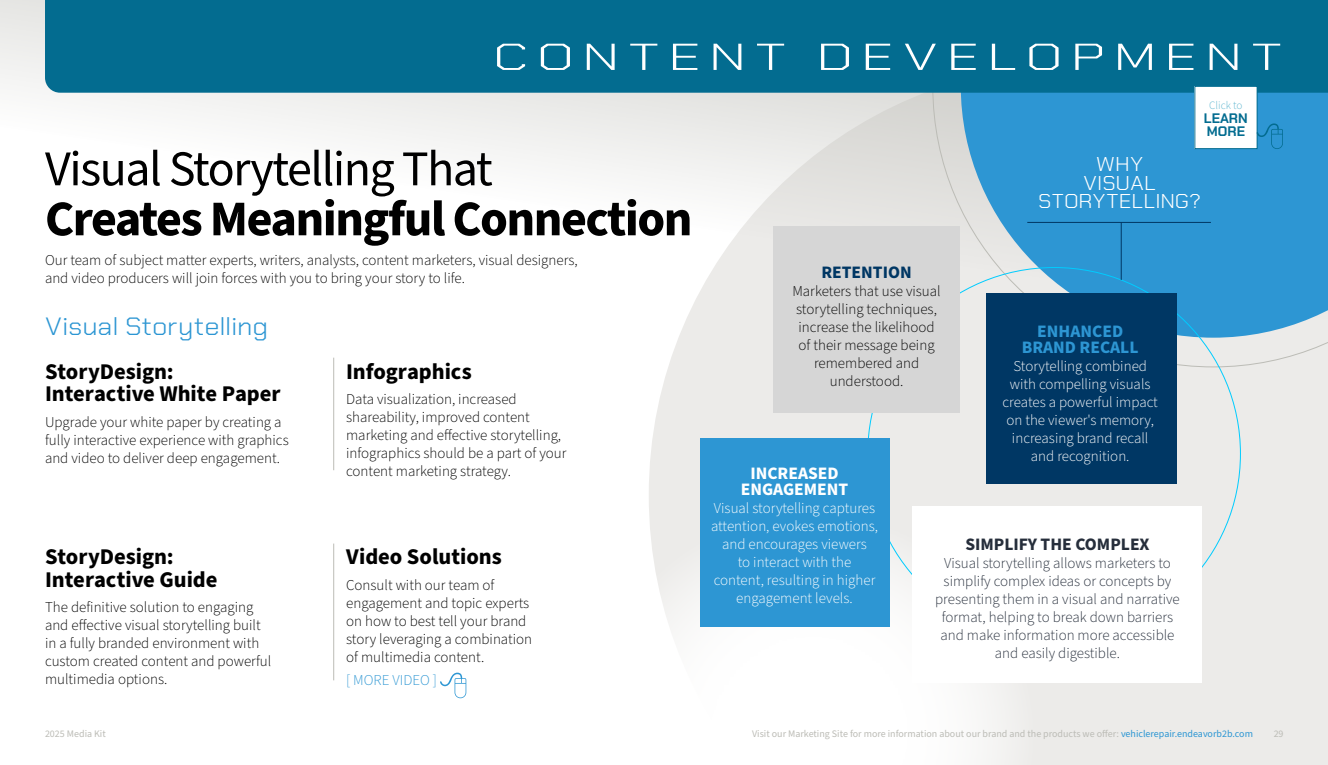
<style>
.page{position:relative;width:1328px;height:765px;background:#fff}
.page>*{position:absolute;margin:0;border:0;box-sizing:border-box;transform-origin:0 0}
.t1{font:700 50px "Source Sans Pro";letter-spacing:-.03em;color:#000}
.t2{font:50px "Source Sans Pro";letter-spacing:-.03em;color:#000}
.t3{font:300 37.5px "Chakra Petch";letter-spacing:.15em;color:#fff;scale:1.5 1}
.t4{font:300 25px "Chakra Petch";letter-spacing:-.005em;color:#2d96d3;scale:1.1 1}
.t5{font:700 22.5px/22.5px "Source Sans Pro";letter-spacing:-.005em;color:#000}
.t6{font:300 20px/18.8px "Chakra Petch";letter-spacing:.005em;color:#fff;text-align:center;scale:1.1 1}
.t7{font:700 17.5px/16px "Source Sans Pro";color:#fff;text-align:center}
.t8{font:700 17.5px/16px "Source Sans Pro";color:#2d96d3;text-align:center}
.t9{font:700 17.5px "Source Sans Pro";color:#262e3b}
.t10{font:700 17.5px "Source Sans Pro";color:#003764}
.t11{font:300 15px/18px "Source Sans Pro";color:#000}
.t12{font:300 15px/18px "Source Sans Pro";color:#fff;text-align:center}
.t13{font:300 15px/18px "Source Sans Pro";color:#262e3b;text-align:center}
.t14{font:300 15px "Source Sans Pro";color:#2d96d3}
.t15{font:700 13.75px/13.4px "Chakra Petch";color:#036c90}
.t16{font:300 11.25px "Source Sans Pro";color:#5cb5cf}
.t17{font:10px "Source Sans Pro";color:#bcbcb6}
.s1{color:#2d96d3}
</style>
<div class="page">
<div style="left:649px;top:321px;width:679px;height:444px;background:#ecebe9"></div>
<svg style="left:649px;top:511px;width:387px;height:254px"></svg>
<svg style="left:0;top:0;width:932px;height:321px"></svg>
<svg style="left:932px;top:93px;width:396px;height:274px;background:#53a6d6"></svg>
<svg style="left:440px;top:673px;width:26px;height:25px"></svg>
<div style="left:773px;top:227px;width:186px;height:186px;background:#d6d6d6"></div>
<div style="left:700px;top:438px;width:189px;height:189px;background:#2d96d3"></div>
<div style="left:986px;top:293px;width:190px;height:190px;background:#003764"></div>
<div style="left:45px;top:0;width:1283px;height:93px;background:#036c90"></div>
<hr style="left:333px;top:358px;width:1px;height:112px;background:#bcbcb6">
<hr style="left:333px;top:544px;width:1px;height:136px;background:#bcbcb6">
<div style="left:912px;top:506px;width:289px;height:177px;background:#fff"></div>
<hr style="left:1120px;top:222px;width:1px;height:58px;background:#003764">
<hr style="left:1027px;top:222px;width:183px;height:1px;background:#003764">
<div style="left:1194px;top:86px;width:63px;height:63px;background:#fff"></div>
<div style="left:1194px;top:86px;width:63px;height:63px;border:1px solid #036c90"></div>
<svg style="left:1256px;top:123px;width:26px;height:26px"></svg>
<h2 class="t3" style="left:493px;top:35px;width:528px">CONTENT DEVELOPMENT</h2>
<h1 class="t2" style="left:45px;top:135px;width:449px">Visual Storytelling That</h1>
<h1 class="t1" style="left:45px;top:185px;width:649px">Creates Meaningful Connection</h1>
<p class="t11" style="left:45px;top:251px;width:534px">Our team of subject matter experts, writers, analysts, content marketers, visual designers, and video producers will join forces with you to bring your story to life.</p>
<h3 class="t4" style="left:45px;top:312px;width:204px">Visual Storytelling</h3>
<h3 class="t5" style="left:45px;top:360px;width:237px">StoryDesign:<br>Interactive White Paper</h3>
<p class="t11" style="left:45px;top:413px;width:245px">Upgrade your white paper by creating a fully interactive experience with graphics and video to deliver deep engagement.</p>
<h3 class="t5" style="left:45px;top:546px;width:174px">StoryDesign:<br>Interactive Guide</h3>
<p class="t11" style="left:45px;top:599px;width:228px">The definitive solution to engaging and effective visual storytelling built in a fully branded environment with custom created content and powerful multimedia options.</p>
<h3 class="t5" style="left:346px;top:360px;width:127px">Infographics</h3>
<p class="t11" style="left:346px;top:391px;width:222px">Data visualization, increased shareability, improved content marketing and effective storytelling, infographics should be a part of your content marketing strategy.</p>
<h3 class="t5" style="left:346px;top:546px;width:157px">Video Solutions</h3>
<p class="t11" style="left:346px;top:576px;width:187px">Consult with our team of engagement and topic experts on how to best tell your brand story leveraging a combination of multimedia content.</p>
<p class="t14" style="left:346px;top:670px;width:92px">[ MORE VIDEO ]</p>
<p class="t16" style="left:1209px;top:98px;width:35px">Click to</p>
<p class="t15" style="left:1204px;top:111px;width:45px">LEARN<br>MORE</p>
<p class="t10" style="left:821px;top:260px;width:92px">RETENTION</p>
<p class="t11" style="left:792px;top:283px;width:150px;text-align:center">Marketers that use visual storytelling techniques, increase the likelihood of their message being remembered and understood.</p>
<h3 class="t6" style="left:1038px;top:155px;width:149px">WHY<br>VISUAL<br>STORYTELLING?</h3>
<p class="t8" style="left:1021px;top:324px;width:118px">ENHANCED<br>BRAND RECALL</p>
<p class="t12" style="left:1002px;top:358px;width:157px">Storytelling combined with compelling visuals creates a powerful impact on the viewer's memory, increasing brand recall and recognition.</p>
<p class="t7" style="left:740px;top:466px;width:109px">INCREASED<br>ENGAGEMENT</p>
<p class="t12" style="left:711px;top:500px;width:168px">Visual storytelling captures attention, evokes emotions, and encourages viewers<br>to interact with the content, resulting in higher engagement levels.</p>
<p class="t9" style="left:965px;top:532px;width:186px">SIMPLIFY THE COMPLEX</p>
<p class="t13" style="left:935px;top:554px;width:246px">Visual storytelling allows marketers to simplify complex ideas or concepts by presenting them in a visual and narrative format, helping to break down barriers and make information more accessible and easily digestible.</p>
<p class="t17" style="left:45px;top:727px;width:62px">2025 Media Kit</p>
<p class="t17" style="left:752px;top:727px;width:502px">Visit our Marketing Site for more information about our brand and the products we offer: <span class="s1">vehiclerepair.endeavorb2b.com</span></p>
<p class="t17" style="left:1273px;top:727px;width:11px">29</p>
</div>
